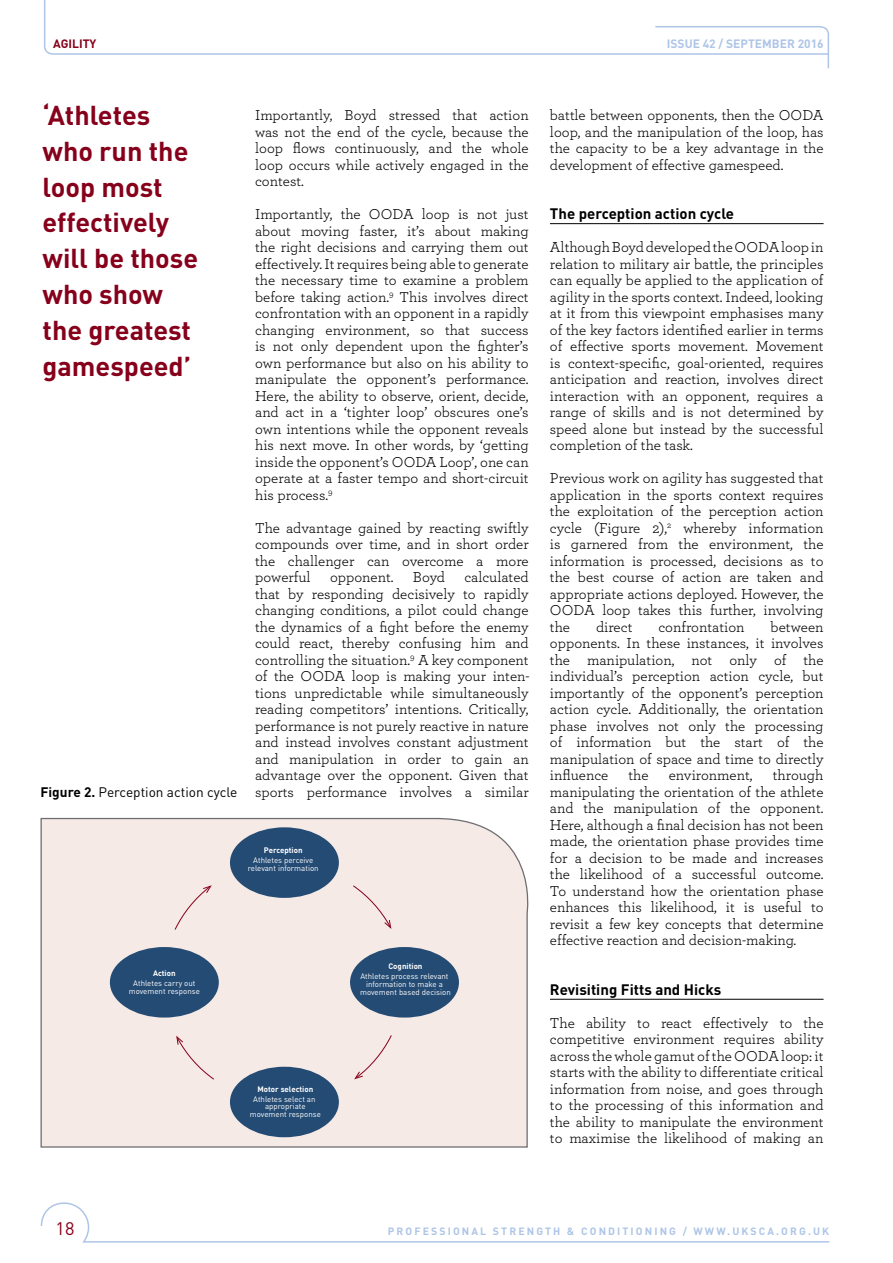
<style>
.page{position:relative;width:893px;height:1263px;background:#fff}
.page>*{position:absolute;margin:0;border:0;box-sizing:border-box;transform-origin:0 0}
.t1{font:700 27px/36px "DIN";color:#87001b}
.t2{font:18px "DIN";color:#87001b}
.t3{font:15px/16.5px "Archer";color:#000;text-align:justify}
.t4{font:700 15px "DIN";color:#000}
.t5{font:13.65px "DIN";color:#000}
.t6{font:700 12px "DIN";color:#aec5e7}
.t7{font:700 12px "DIN";color:#87001b}
.t8{font:700 10.5px "DIN";letter-spacing:.2em;color:#aec5e7}
.t9{font:7.95px/7.9px "DIN";color:#fff;text-align:center}
.t10{font:700 7.95px "DIN";color:#fff}
.s1{font-weight:700}
</style>
<div class="page">
<svg style="left:40px;top:1202px;width:790px;height:41px"></svg>
<svg style="left:43px;top:0;width:787px;height:69px"></svg>
<hr style="left:550px;top:223px;width:274px;height:1px;background:#000">
<hr style="left:550px;top:999px;width:274px;height:1px;background:#000">
<svg style="left:40px;top:817px;width:489px;height:331px;background:#d4d0d3"></svg>
<p class="t7" style="left:53px;top:36px;width:15px">Agilit</p>
<p class="t7" style="left:90px;top:36px;width:8px">y</p>
<p class="t6" style="left:667px;top:36px;width:68px">ISSUE 42 / septe</p>
<p class="t6" style="left:762px;top:36px;width:63px">mber 2016</p>
<h1 class="t1" style="left:43px;top:96px;width:157px">‘Athletes who run the loop most effectively will be those who show the greatest gamespeed’</h1>
<p class="t5" style="left:40px;top:783px;width:198px"><span class="s1">Figure 2.</span> Perception action cycle</p>
<p class="t3" style="left:255px;top:106px;width:275px">Importantly, Boyd stressed that action was not the end of the cycle, because the loop flows continuously, and the whole loop occurs while actively engaged in the contest.</p>
<p class="t3" style="left:255px;top:205px;width:126px">Importantly, the OODA</p>
<p class="t3" style="left:255px;top:205px;width:275px;text-indent:167px">loop is not just about moving faster, it’s about making the right decisions and carrying them out effectively. It requires being able to generate the necessary time to examine a problem before taking action.<sup>9</sup> This involves direct confrontation with an opponent in a rapidly changing environment, so that success is not only dependent upon the fighter’s own performance but also on his ability to manipulate the opponent’s performance.<br>Here, the ability to observe, orient, decide, and act in a ‘tighter loop’ obscures one’s own intentions while the opponent reveals his next move. In other words, by ‘getting inside the opponent’s OODA</p>
<p class="t3" style="left:255px;top:453px;width:275px;text-indent:184px">Loop’, one can operate at a faster tempo and short-circuit his process.<sup>9</sup></p>
<p class="t3" style="left:255px;top:519px;width:275px">The advantage gained by reacting swiftly compounds over time, and in short order the challenger can overcome a more powerful</p>
<p class="t3" style="left:255px;top:568px;width:275px;text-indent:209px">calculated that by responding decisively to rapidly changing conditions, a pilot could change the dynamics of a fight before the enemy could react, thereby confusing him and controlling the situation.<sup>9</sup> A key component of the OODA</p>
<p class="t3" style="left:330px;top:568px;width:65px">opponent.</p>
<p class="t3" style="left:413px;top:568px;width:34px">Boyd</p>
<p class="t3" style="left:255px;top:667px;width:276px;text-indent:97px">loop is making your inten&shy;tions unpredictable while simultaneously reading competitors’ intentions. Critically, performance is not purely reactive in nature and instead involves constant adjustment and manipulation in order to gain an advantage over the opponent. Given that sports performance involves a similar</p>
<p class="t10" style="left:264px;top:845px;width:40px">Perception</p>
<p class="t9" style="left:248px;top:856px;width:72px">Athletes perceive relevant information</p>
<p class="t10" style="left:153px;top:968px;width:24px">Action</p>
<p class="t9" style="left:129px;top:979px;width:73px">Athletes carry out movement response</p>
<p class="t10" style="left:257px;top:1083px;width:57px">Motor selection</p>
<p class="t9" style="left:250px;top:1094px;width:73px">Athletes select an appropriate movement response</p>
<p class="t10" style="left:388px;top:961px;width:36px">Cognition</p>
<p class="t9" style="left:360px;top:972px;width:92px">Athletes process relevant information to make a movement based decision</p>
<p class="t3" style="left:550px;top:106px;width:275px;text-align:left">battle between opponents, then the OODA loop, and the manipulation of the loop, has the capacity to be a key advantage in the development of effective gamespeed.</p>
<p class="t4" style="left:550px;top:204px;width:186px">The perception action cycle</p>
<p class="t3" style="left:550px;top:238px;width:197px">Although Boyd developed the OODA</p>
<p class="t3" style="left:550px;top:238px;width:275px;text-indent:231px">loop in relation to military air battle, the principles can equally be applied to the application of agility in the sports context. Indeed, looking at it from this viewpoint emphasises many of the key factors identified earlier in terms of effective sports movement. Movement is context-specific, goal-oriented, requires anticipation and reaction, involves direct interaction with an opponent, requires a range of skills and is not determined by speed alone but instead by the successful completion of the task.</p>
<p class="t3" style="left:550px;top:469px;width:275px">Previous work on agility has suggested that application in the sports context requires the exploitation of the perception action cycle (Figure 2),<sup>2</sup> whereby information is garnered from the environment, the information is processed, decisions as to the best course of action are taken and appropriate actions deployed. However, the OODA</p>
<p class="t3" style="left:602px;top:601px;width:223px">loop takes this further, involving</p>
<p class="t3" style="left:550px;top:618px;width:22px">the</p>
<p class="t3" style="left:596px;top:618px;width:38px">direct</p>
<p class="t3" style="left:658px;top:618px;width:88px">confrontation</p>
<p class="t3" style="left:550px;top:618px;width:275px;text-indent:221px">between opponents. In these instances, it involves the manipulation, not only of the individual’s perception action cycle, but importantly of the opponent’s perception action cycle. Additionally, the orientation phase involves not only the processing of information but the start of the manipulation of space and time to directly influence</p>
<p class="t3" style="left:550px;top:766px;width:275px;text-indent:223px">through manipulating the orientation of the athlete and the manipulation of the opponent.<br>Here, although a final decision has not been made, the orientation phase provides time for a decision to be made and increases the likelihood of a successful outcome.<br>To understand how the orientation phase enhances this likelihood, it is useful to revisit a few key concepts that determine effective reaction and decision-making.</p>
<p class="t4" style="left:550px;top:979px;width:173px">Revisiting Fitts and Hicks</p>
<p class="t3" style="left:550px;top:1014px;width:275px">The ability to react effectively to the competitive environment requires ability across the whole gamut of the OODA</p>
<p class="t3" style="left:628px;top:766px;width:22px">the</p>
<p class="t3" style="left:669px;top:766px;width:85px">environment,</p>
<p class="t3" style="left:550px;top:1047px;width:275px;text-indent:231px">loop: it starts with the ability to differentiate critical information from noise, and goes through to the processing of this information and the ability to manipulate the environment to maximise the likelihood of making an</p>
<p class="t2" style="left:56px;top:1217px;width:20px">18</p>
<p class="t8" style="left:388px;top:1225px;width:443px">PROFESSIONAL STRENGTH &amp; CONDITIONING / WWW.UKSCA.ORG.UK</p>
</div>
